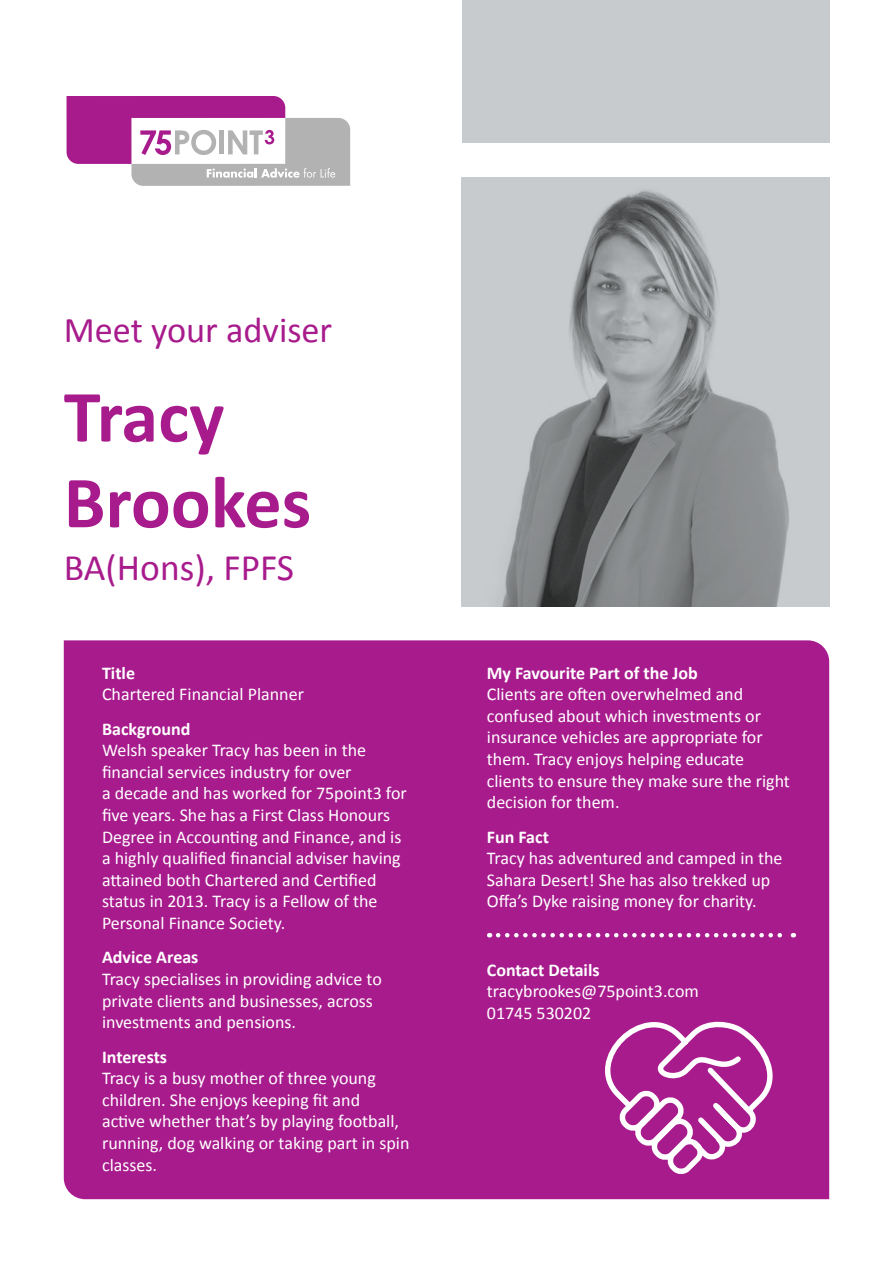
<style>
.page{position:relative;width:893px;height:1263px;background:#fff}
.page>*{position:absolute;margin:0;border:0;box-sizing:border-box;transform-origin:0 0}
.t1{font:700 74.25px/85.8px "Calibri";color:#a81b8d}
.t2{font:37.5px "Calibri";color:#a81b8d}
.t3{font:36.3px "Calibri";color:#a81b8d}
.t4{font:18px/21.6px "Calibri";color:#fff}
.t5{font:700 18px "Calibri";color:#fff}
</style>
<div class="page">
<img style="left:462px;top:177px;width:368px;height:429px">
<div style="left:462px;top:0;width:367px;height:143px;background:#c7cbce"></div>
<div style="left:64px;top:640px;width:765px;height:559px;background:#a81b8d"></div>
<svg style="left:498px;top:933px;width:296px;height:4px"></svg>
<svg style="left:67px;top:96px;width:283px;height:90px"></svg>
<svg style="left:586px;top:1001px;width:199px;height:177px;background:#b53d9e"></svg>
<h3 class="t3" style="left:64px;top:304px;width:270px">Meet your adviser</h3>
<h1 class="t1" style="left:64px;top:371px;width:249px">Tracy<br>Brookes</h1>
<h2 class="t2" style="left:64px;top:541px;width:232px">BA(Hons), FPFS</h2>
<p class="t5" style="left:102px;top:660px;width:35px">Title</p>
<p class="t4" style="left:102px;top:683px;width:203px">Chartered Financial Planner</p>
<p class="t5" style="left:102px;top:716px;width:90px">Background</p>
<p class="t4" style="left:102px;top:739px;width:306px">Welsh speaker Tracy has been in the financial services industry for over<br>a decade and has worked for 75point3 for five years. She has a First Class Honours Degree in Accounting and Finance, and is a highly qualified financial adviser having attained both Chartered and Certified status in 2013. Tracy is a Fellow of the Personal Finance Society.</p>
<p class="t5" style="left:102px;top:945px;width:98px">Advice Areas</p>
<p class="t4" style="left:102px;top:968px;width:281px">Tracy specialises in providing advice to private clients and businesses, across investments and pensions.</p>
<p class="t5" style="left:102px;top:1044px;width:67px">Interests</p>
<p class="t4" style="left:102px;top:1067px;width:309px">Tracy is a busy mother of three young children. She enjoys keeping fit and<br>active whether that’s by playing football, running, dog walking or taking part in spin classes.</p>
<p class="t5" style="left:487px;top:660px;width:212px">My Favourite Part of the Job</p>
<p class="t4" style="left:487px;top:683px;width:305px">Clients are often overwhelmed and confused about which investments or insurance vehicles are appropriate for them. Tracy enjoys helping educate clients to ensure they make sure the right decision for them.</p>
<p class="t5" style="left:487px;top:824px;width:64px">Fun Fact</p>
<p class="t4" style="left:487px;top:847px;width:297px">Tracy has adventured and camped in the<br>Sahara Desert! She has also trekked up<br>Offa’s Dyke raising money for charity.</p>
<p class="t5" style="left:487px;top:957px;width:114px">Contact Details</p>
<p class="t4" style="left:487px;top:980px;width:214px">tracybrookes@75point3.com<br>01745 530202</p>
</div>
